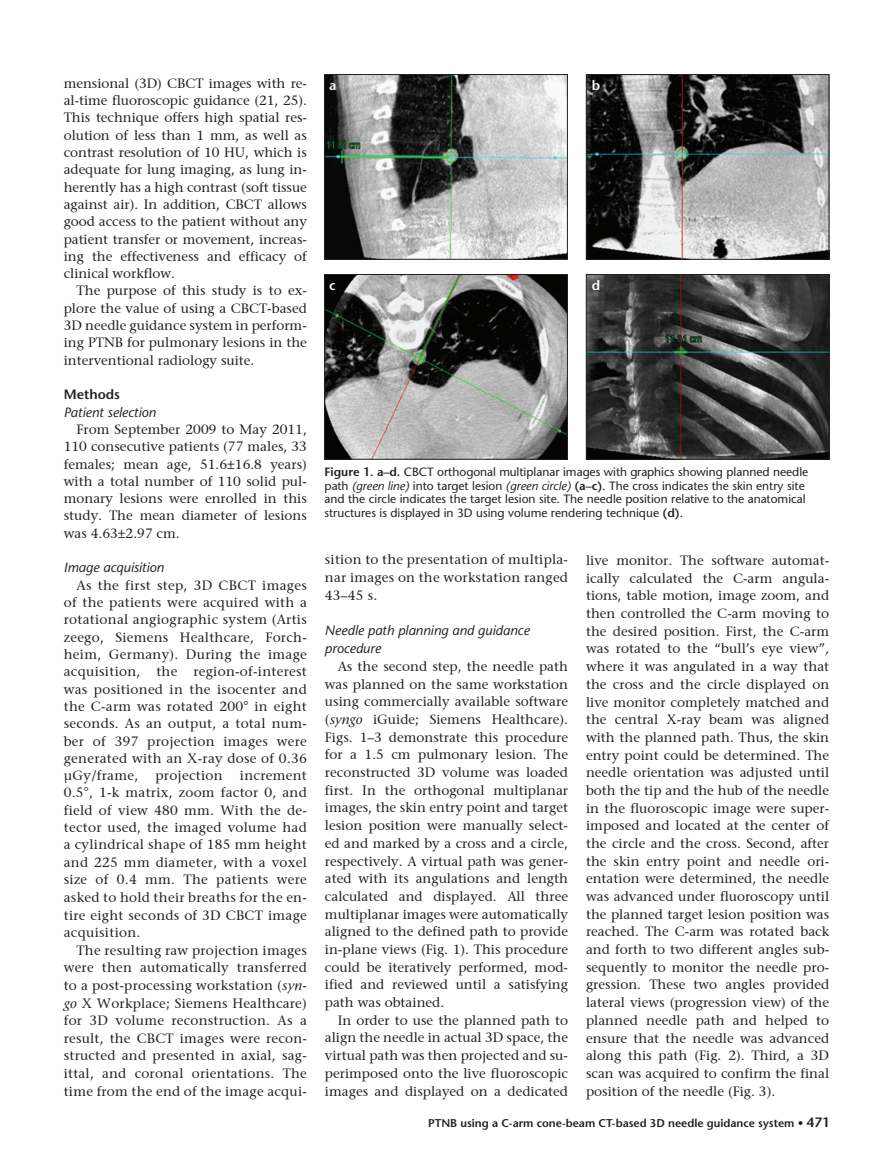
<style>
.page{position:relative;width:893px;height:1170px;background:#fff}
.page>*{position:absolute;margin:0;border:0;box-sizing:border-box;transform-origin:0 0}
.t1{font:13.5px/17.7px "Stone Serif";color:#231f20;text-align:justify}
.t2{font:13.5px/17.7px "Stone Sans Italic Tr";color:#231f20}
.t3{font:13.5px "Stone Serif";letter-spacing:.02em;color:#231f20}
.t4{font:600 13.5px "Stone Sans Std";color:#231f20}
.t5{font:600 13.5px "Stone Sans Std";color:#fff}
.t6{font:12px/13.5px "Stone Sans Normal Tr";color:#231f20}
.t7{font:600 11.25px "Stone Sans Std";color:#231f20}
.s1{font-style:italic}
.s2{font-family:"Stone Sans Std";font-weight:600}
.s3{font-family:"Stone Sans Italic Tr"}
.s4{font-size:13.5px}
</style>
<div class="page">
<img style="left:326px;top:276px;width:240px;height:181px">
<div style="left:324px;top:274px;width:244px;height:185px;border:1px solid #231f20"></div>
<img style="left:326px;top:76px;width:240px;height:181px">
<div style="left:324px;top:74px;width:244px;height:185px;border:1px solid #231f20"></div>
<img style="left:588px;top:276px;width:239px;height:181px">
<div style="left:586px;top:274px;width:243px;height:185px;border:1px solid #231f20"></div>
<img style="left:588px;top:76px;width:239px;height:181px">
<div style="left:586px;top:74px;width:243px;height:185px;border:1px solid #231f20"></div>
<p class="t1" style="left:64px;top:74px;width:245px;line-height:17.2px">mensional (3D) CBCT images with re&shy;al-time fluoroscopic guidance (21, 25).<br>This technique offers high spatial res&shy;olution of less than 1 mm, as well as contrast resolution of 10 HU, which is adequate for lung imaging, as lung in&shy;herently has a high contrast (soft tissue against air). In addition, CBCT allows good access to the patient without any patient transfer or movement, increas&shy;ing the effectiveness and efficacy of clinical workflow.</p>
<p class="t1" style="left:64px;top:282px;width:245px;line-height:17.2px;text-indent:13px">The purpose of this study is to ex&shy;plore the value of using a CBCT-based 3D needle guidance system in perform&shy;ing PTNB for pulmonary lesions in the interventional radiology suite.</p>
<p class="t4" style="left:64px;top:386px;width:58px">Methods</p>
<p class="t2" style="left:64px;top:403px;width:94px">Patient selection</p>
<p class="t1" style="left:64px;top:420px;width:245px;line-height:17.2px;text-indent:13px">From September 2009 to May 2011, 110 consecutive patients (77 males, 33 females; mean age, 51.6±16.8 years) with a total number of 110 solid pul&shy;monary lesions were enrolled in this study. The mean diameter of lesions was 4.63±2.97 cm.</p>
<p class="t2" style="left:64px;top:558px;width:102px">Image acquisition</p>
<p class="t1" style="left:64px;top:576px;width:245px;line-height:17.2px;text-indent:13px">As the first step, 3D CBCT images of the patients were acquired with a rotational angiographic system (Artis zeego, Siemens Healthcare, Forch&shy;heim, Germany). During the image acquisition, the region-of-interest was positioned in the isocenter and the C-arm was rotated 200° in eight seconds. As an output, a total num&shy;ber of 397 projection images were generated with an X-ray dose of 0.36 μGy/frame,</p>
<p class="t3" style="left:155px;top:766px;width:69px">projection</p>
<p class="t1" style="left:64px;top:766px;width:245px;text-indent:176px">increment 0.5°, 1-k matrix, zoom factor 0, and field of view 480 mm. With the de&shy;tector used, the imaged volume had a cylindrical shape of 185 mm height and 225 mm diameter, with a voxel size of 0.4 mm. The patients were asked to hold their breaths for the en&shy;tire eight seconds of 3D CBCT image acquisition.</p>
<p class="t1" style="left:64px;top:940px;width:245px;text-indent:13px">The resulting raw projection images were then automatically transferred to a post-processing workstation (<span class="s1">syn&shy;go</span> X Workplace; Siemens Healthcare) for 3D volume reconstruction. As a result, the CBCT images were recon&shy;structed and presented in axial, sag&shy;ittal, and coronal orientations. The time from the end of the image acqui-</p>
<p class="t5" style="left:329px;top:77px;width:9px">a</p>
<p class="t5" style="left:329px;top:277px;width:8px">c</p>
<p class="t5" style="left:592px;top:77px;width:10px">b</p>
<p class="t5" style="left:592px;top:277px;width:10px">d</p>
<p class="t6" style="left:324px;top:465px;width:485px"><span class="s2">Figure 1. a–d.</span> CBCT orthogonal multiplanar images with graphics showing planned needle path <span class="s3">(green line)</span> into target lesion <span class="s3">(green circle)</span> <span class="s2">(a–c)</span>. The cross indicates the skin entry site and the circle indicates the target lesion site. The needle position relative to the anatomical structures is displayed in 3D using volume rendering technique <span class="s2">(d)</span>.</p>
<p class="t1" style="left:325px;top:550px;width:245px">sition to the presentation of multipla&shy;nar images on the workstation ranged 43–45 s.</p>
<p class="t2" style="left:325px;top:621px;width:206px">Needle path planning and guidance procedure</p>
<p class="t1" style="left:325px;top:657px;width:245px;text-indent:13px">As the second step, the needle path was planned on the same workstation using commercially available software (<span class="s1">syngo</span> iGuide; Siemens Healthcare).<br>Figs. 1–3 demonstrate this procedure for a 1.5 cm pulmonary lesion. The reconstructed 3D volume was loaded first. In the orthogonal multiplanar images, the skin entry point and target lesion position were manually select&shy;ed and marked by a cross and a circle, respectively. A virtual path was gener&shy;ated with its angulations and length calculated and displayed. All three multiplanar images were automatically aligned to the defined path to provide in-plane views (Fig. 1). This procedure could be iteratively performed, mod&shy;ified and reviewed until a satisfying path was obtained.</p>
<p class="t1" style="left:325px;top:1010px;width:245px;text-indent:13px">In order to use the planned path to align the needle in actual 3D space, the virtual path was then projected and su&shy;perimposed onto the live fluoroscopic images and displayed on a dedicated</p>
<p class="t1" style="left:586px;top:551px;width:245px">live monitor. The software automat&shy;ically calculated the C-arm angula&shy;tions, table motion, image zoom, and then controlled the C-arm moving to the desired position. First, the C-arm was rotated to the “bull’s eye view”<span class="s1">, </span>where it was angulated in a way that the cross and the circle displayed on live monitor completely matched and the central X-ray beam was aligned with the planned path. Thus, the skin entry point could be determined. The needle orientation was adjusted until both the tip and the hub of the needle in the fluoroscopic image were super&shy;imposed and located at the center of the circle and the cross. Second, after the skin entry point and needle ori&shy;entation were determined, the needle was advanced under fluoroscopy until the planned target lesion position was reached. The C-arm was rotated back and forth to two different angles sub&shy;sequently to monitor the needle pro&shy;gression. These two angles provided lateral views (progression view) of the planned needle path and helped to ensure that the needle was advanced along this path (Fig. 2). Third, a 3D scan was acquired to confirm the final position of the needle (Fig. 3).</p>
<p class="t7" style="left:428px;top:1115px;width:403px">PTNB using a C-arm cone-beam CT-based 3D needle guidance system • <span class="s4">471</span></p>
</div>
